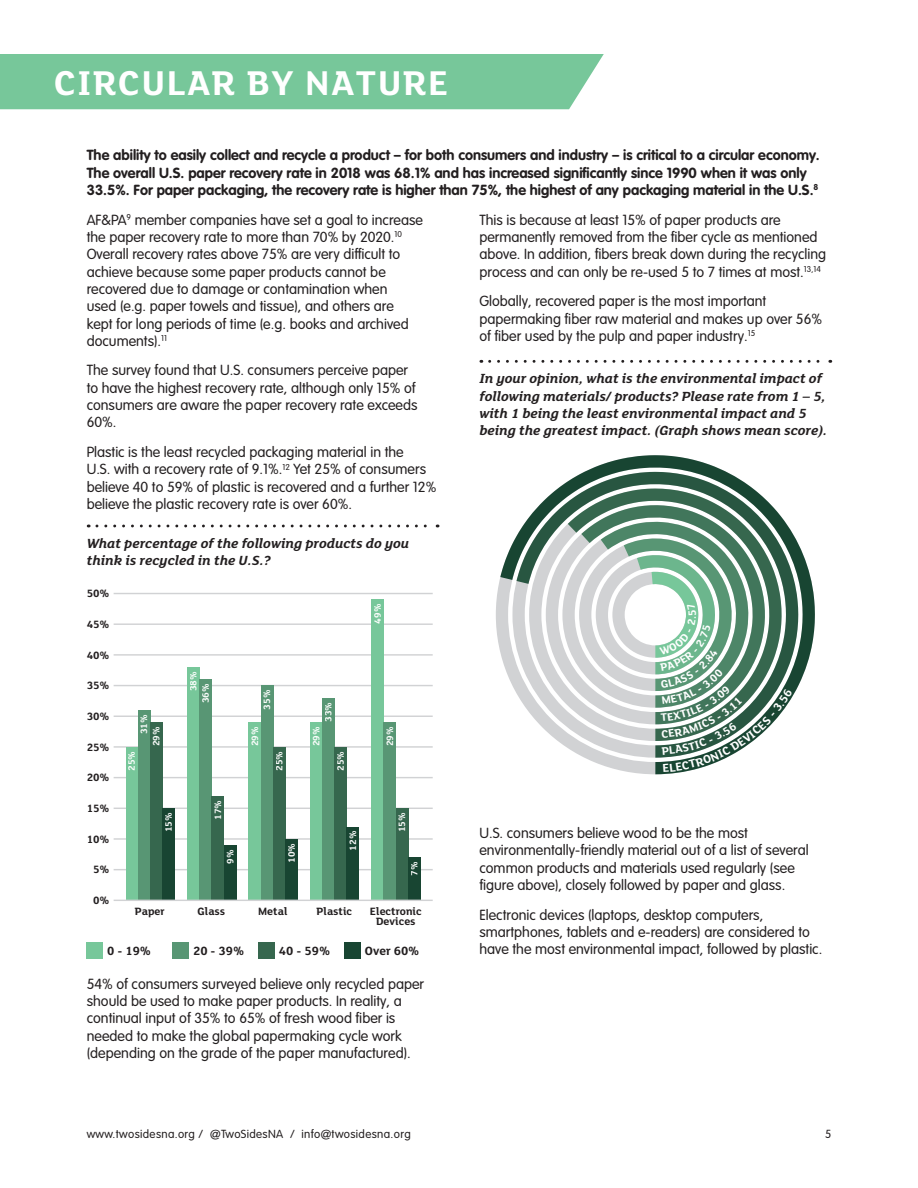
<style>
.page{position:relative;width:918px;height:1188px;background:#fff}
.page>*{position:absolute;margin:0;border:0;box-sizing:border-box;transform-origin:0 0}
.Page_Heading{font:700 37.5px "FS Lola";letter-spacing:.04em;color:#fff}
.t1{font:700 36.15px "FS Lola";letter-spacing:.04em;color:#fff}
.t2{font:300 14.4px/17.2px "VAG Rounded LT Pro";color:#231f20}
.t3{font:700 14.4px/17.2px "VAG Rounded LT Pro";color:#231f20}
.t4{font:italic 700 14.4px/17.2px "FS Lola";color:#231f20}
.t5{font:700 13.05px "FS Lola";color:#231f20}
.t6{font:700 11.55px/10.1px "FS Lola";color:#231f20;text-align:center}
.t7{font:300 11.55px "VAG Rounded LT Pro";letter-spacing:.03em;color:#231f20}
.t8{font:700 10.05px/12.3px "FS Lola";color:#fff}
</style>
<div class="page">
<svg style="left:500px;top:455px;width:315px;height:319px"></svg>
<svg style="left:517px;top:472px;width:281px;height:286px"></svg>
<svg style="left:529px;top:489px;width:39px;height:252px"></svg>
<svg style="left:568px;top:488px;width:215px;height:16px"></svg>
<svg style="left:546px;top:505px;width:16px;height:219px;fill:#d1d2d4"></svg>
<svg style="left:490px;top:360px;width:341px;height:3px"></svg>
<hr style="left:114px;top:869px;width:319px;height:1px;background:#d1d2d4">
<hr style="left:114px;top:838px;width:319px;height:2px;background:#d1d2d4">
<hr style="left:114px;top:808px;width:319px;height:1px;background:#d1d2d4">
<hr style="left:114px;top:777px;width:319px;height:1px;background:#d1d2d4">
<hr style="left:114px;top:746px;width:319px;height:2px;background:#d1d2d4">
<hr style="left:114px;top:716px;width:319px;height:1px;background:#d1d2d4">
<hr style="left:114px;top:685px;width:319px;height:1px;background:#d1d2d4">
<hr style="left:114px;top:654px;width:319px;height:2px;background:#d1d2d4">
<hr style="left:114px;top:623px;width:319px;height:2px;background:#d1d2d4">
<hr style="left:114px;top:593px;width:319px;height:1px;background:#d1d2d4">
<div style="left:126px;top:747px;width:12px;height:153px;background:#77c79a"></div>
<div style="left:138px;top:710px;width:12px;height:190px;background:#589674"></div>
<div style="left:150px;top:722px;width:13px;height:178px;background:#36674e"></div>
<div style="left:163px;top:808px;width:12px;height:92px;background:#184532"></div>
<div style="left:187px;top:667px;width:13px;height:233px;background:#77c79a"></div>
<div style="left:200px;top:679px;width:12px;height:221px;background:#589674"></div>
<div style="left:212px;top:796px;width:12px;height:104px;background:#36674e"></div>
<div style="left:224px;top:845px;width:12px;height:55px;background:#184532"></div>
<div style="left:249px;top:722px;width:12px;height:178px;background:#77c79a"></div>
<div style="left:261px;top:686px;width:12px;height:214px;background:#589674"></div>
<div style="left:273px;top:747px;width:12px;height:153px;background:#36674e"></div>
<div style="left:285px;top:839px;width:13px;height:61px;background:#184532"></div>
<div style="left:310px;top:722px;width:12px;height:178px;background:#77c79a"></div>
<div style="left:322px;top:698px;width:13px;height:202px;background:#589674"></div>
<div style="left:335px;top:747px;width:12px;height:153px;background:#36674e"></div>
<div style="left:347px;top:827px;width:12px;height:73px;background:#184532"></div>
<div style="left:371px;top:600px;width:13px;height:300px;background:#77c79a"></div>
<div style="left:384px;top:722px;width:12px;height:178px;background:#589674"></div>
<div style="left:396px;top:808px;width:12px;height:92px;background:#36674e"></div>
<div style="left:408px;top:857px;width:12px;height:43px;background:#184532"></div>
<hr style="left:114px;top:900px;width:319px;height:1px;background:#d1d2d4">
<svg style="left:97px;top:525px;width:341px;height:2px"></svg>
<div style="left:87px;top:942px;width:16px;height:16px;background:#77c79a"></div>
<div style="left:259px;top:942px;width:16px;height:16px;background:#36674e"></div>
<div style="left:173px;top:942px;width:16px;height:16px;background:#589674"></div>
<div style="left:344px;top:942px;width:17px;height:16px;background:#184532"></div>
<div style="left:0;top:54px;width:604px;height:55px;background:#77c79a"></div>
<svg style="left:562px;top:504px;width:231px;height:268px"></svg>
<p class="t1" style="left:87px;top:56px;width:381px">CIRCULAR BY NATURE</p>
<p class="Page_Heading" style="left:54px;top:63px;width:396px">CIRCULAR BY NATURE</p>
<p class="t3" style="left:87px;top:147px;width:735px">The ability to easily collect and recycle a product – for both consumers and industry – is critical to a circular economy.<br>The overall U.S. paper recovery rate in 2018 was 68.1% and has increased significantly since 1990 when it was only<br>33.5%. For paper packaging, the recovery rate is higher than 75%, the highest of any packaging material in the U.S.<sup>8</sup></p>
<p class="t2" style="left:87px;top:211px;width:338px">AF&amp;PA<sup>9</sup> member companies have set a goal to increase the paper recovery rate to more than 70% by 2020.<sup>10<br></sup>Overall recovery rates above 75% are very difficult to achieve because some paper products cannot be recovered due to damage or contamination when<br>used (e.g. paper towels and tissue), and others are kept for long periods of time (e.g. books and archived documents).<sup>11</sup></p>
<p class="t2" style="left:87px;top:362px;width:332px">The survey found that U.S. consumers perceive paper to have the highest recovery rate, although only 15% of consumers are aware the paper recovery rate exceeds 60%.</p>
<p class="t2" style="left:87px;top:444px;width:351px">Plastic is the least recycled packaging material in the<br>U.S. with a recovery rate of 9.1%.<sup>12</sup> Yet 25% of consumers believe 40 to 59% of plastic is recovered and a further 12% believe the plastic recovery rate is over 60%.</p>
<p class="t2" style="left:479px;top:211px;width:348px">This is because at least 15% of paper products are permanently removed from the fiber cycle as mentioned above. In addition, fibers break down during the recycling process and can only be re-used 5 to 7 times at most.<sup>13,14</sup></p>
<p class="t2" style="left:479px;top:293px;width:344px">Globally, recovered paper is the most important papermaking fiber raw material and makes up over 56% of fiber used by the pulp and paper industry.<sup>15</sup></p>
<p class="t4" style="left:479px;top:370px;width:349px">In your opinion, what is the environmental impact of following materials/ products? Please rate from 1 – 5, with 1 being the least environmental impact and 5 being the greatest impact. (Graph shows mean score).</p>
<p class="t4" style="left:87px;top:535px;width:324px">What percentage of the following products do you think is recycled in the U.S.?</p>
<p class="t6" style="left:87px;top:588px;width:24px">50%</p>
<p class="t6" style="left:87px;top:619px;width:24px">45%</p>
<p class="t6" style="left:87px;top:650px;width:24px">40%</p>
<p class="t6" style="left:87px;top:681px;width:24px">35%</p>
<p class="t6" style="left:87px;top:711px;width:24px">30%</p>
<p class="t6" style="left:87px;top:742px;width:24px">25%</p>
<p class="t6" style="left:87px;top:773px;width:24px">20%</p>
<p class="t6" style="left:87px;top:803px;width:24px">15%</p>
<p class="t6" style="left:87px;top:834px;width:24px">10%</p>
<p class="t6" style="left:93px;top:865px;width:18px">5%</p>
<p class="t6" style="left:93px;top:895px;width:18px">0%</p>
<p class="t8" style="left:372px;top:624px;width:21px;rotate:-90deg">49%</p>
<p class="t8" style="left:138px;top:746px;width:34px;text-indent:12px;rotate:-90deg">31%<br>29%</p>
<p class="t8" style="left:126px;top:771px;width:21px;rotate:-90deg">25%</p>
<p class="t8" style="left:163px;top:832px;width:21px;rotate:-90deg">15%</p>
<p class="t8" style="left:187px;top:703px;width:34px;text-indent:12px;rotate:-90deg">38%<br>36%</p>
<p class="t8" style="left:212px;top:820px;width:21px;rotate:-90deg">17%</p>
<p class="t8" style="left:224px;top:864px;width:16px;rotate:-90deg">9%</p>
<p class="t8" style="left:261px;top:710px;width:21px;rotate:-90deg">35%</p>
<p class="t8" style="left:249px;top:746px;width:21px;rotate:-90deg">29%</p>
<p class="t8" style="left:273px;top:771px;width:21px;rotate:-90deg">25%</p>
<p class="t8" style="left:286px;top:863px;width:21px;rotate:-90deg">10%</p>
<p class="t8" style="left:322px;top:722px;width:21px;rotate:-90deg">33%</p>
<p class="t8" style="left:310px;top:746px;width:21px;rotate:-90deg">29%</p>
<p class="t8" style="left:335px;top:771px;width:21px;rotate:-90deg">25%</p>
<p class="t8" style="left:347px;top:851px;width:21px;rotate:-90deg">12%</p>
<p class="t8" style="left:384px;top:746px;width:21px;rotate:-90deg">29%</p>
<p class="t8" style="left:396px;top:832px;width:21px;rotate:-90deg">15%</p>
<p class="t8" style="left:408px;top:876px;width:16px;rotate:-90deg">7%</p>
<p class="t6" style="left:135px;top:907px;width:31px">Paper</p>
<p class="t6" style="left:198px;top:907px;width:29px">Glass</p>
<p class="t6" style="left:258px;top:907px;width:31px">Metal</p>
<p class="t6" style="left:317px;top:907px;width:37px">Plastic</p>
<p class="t6" style="left:370px;top:907px;width:53px">Electronic<br>Devices</p>
<p class="t5" style="left:107px;top:944px;width:45px">0 - 19%</p>
<p class="t5" style="left:193px;top:944px;width:53px">20 - 39%</p>
<p class="t5" style="left:279px;top:944px;width:53px">40 - 59%</p>
<p class="t5" style="left:365px;top:944px;width:56px">Over 60%</p>
<p class="t2" style="left:87px;top:976px;width:339px">54% of consumers surveyed believe only recycled paper should be used to make paper products. In reality, a continual input of 35% to 65% of fresh wood fiber is needed to make the global papermaking cycle work (depending on the grade of the paper manufactured).</p>
<p class="t2" style="left:479px;top:825px;width:331px">U.S. consumers believe wood to be the most environmentally-friendly material out of a list of several common products and materials used regularly (see figure above), closely followed by paper and glass.</p>
<p class="t2" style="left:479px;top:906px;width:344px">Electronic devices (laptops, desktop computers, smartphones, tablets and e-readers) are considered to have the most environmental impact, followed by plastic.</p>
<p class="t7" style="left:87px;top:1127px;width:326px">www.twosidesna.org / @TwoSidesNA / info@twosidesna.org</p>
<p class="t7" style="left:825px;top:1127px;width:8px">5</p>
</div>
